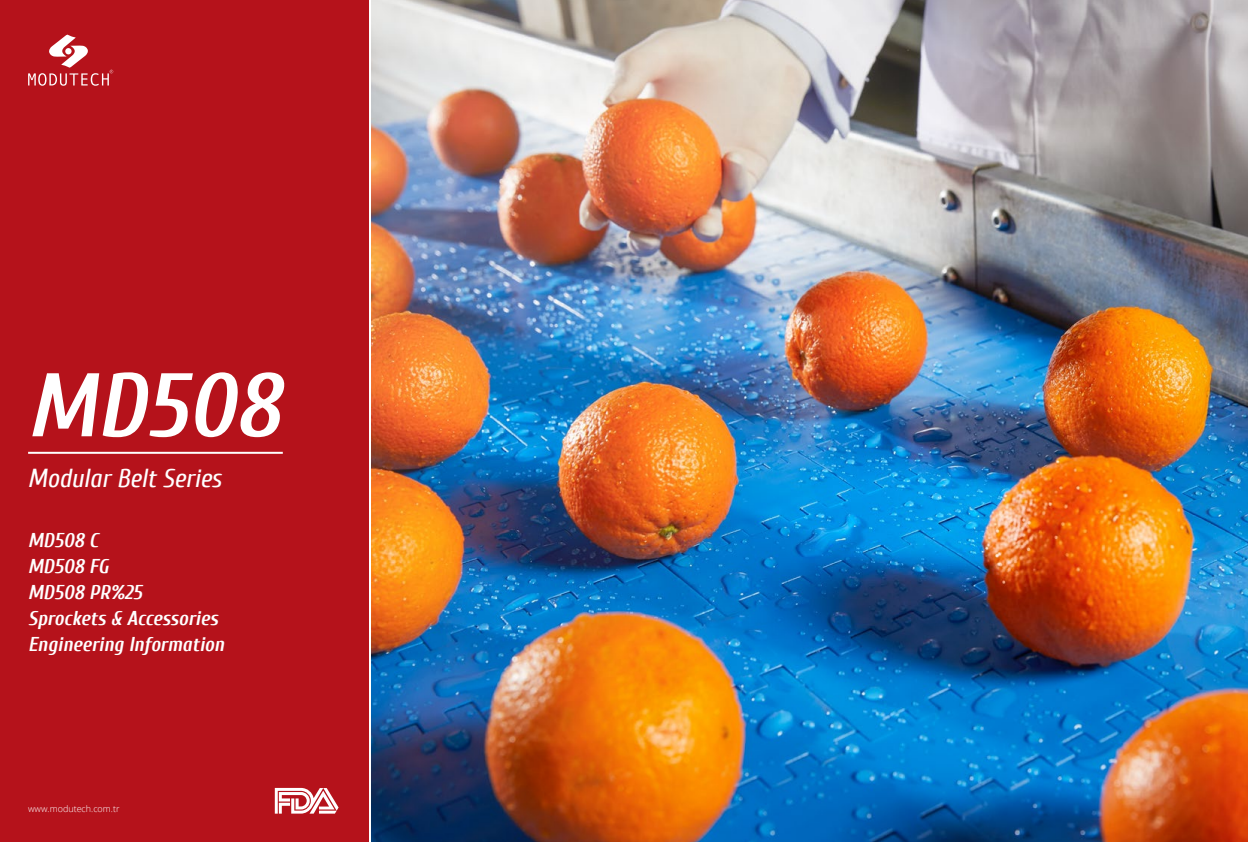
<style>
.page{position:relative;width:1248px;height:842px;background:#fff}
.page>*{position:absolute;margin:0;border:0;box-sizing:border-box;transform-origin:0 0}
.t1{font:italic 700 90px "Cuprum";color:#fff}
.t2{font:italic 26px "Cuprum";color:#fff}
.t3{font:italic 700 20px/26px "Cuprum";color:#fff}
.t4{font:300 9px "Open Sans";color:#fff}
</style>
<div class="page">
<div style="left:0;top:0;width:368px;height:842px;background:#b5121b"></div>
<svg style="left:28px;top:34px;width:85px;height:52px"></svg>
<hr style="left:28px;top:452px;width:255px;height:2px;background:#fff">
<svg style="left:275px;top:788px;width:63px;height:26px"></svg>
<img style="left:371px;top:0;width:876px;height:842px">
<h1 class="t1" style="left:28px;top:356px;width:254px">MD508</h1>
<h2 class="t2" style="left:28px;top:464px;width:195px">Modular Belt Series</h2>
<p class="t3" style="left:28px;top:528px;width:198px">MD508 C<br>MD508 FG<br>MD508 PR%25<br>Sprockets &amp; Accessories<br>Engineering Information</p>
<p class="t4" style="left:28px;top:802px;width:93px">www.modutech.com.tr</p>
</div>
